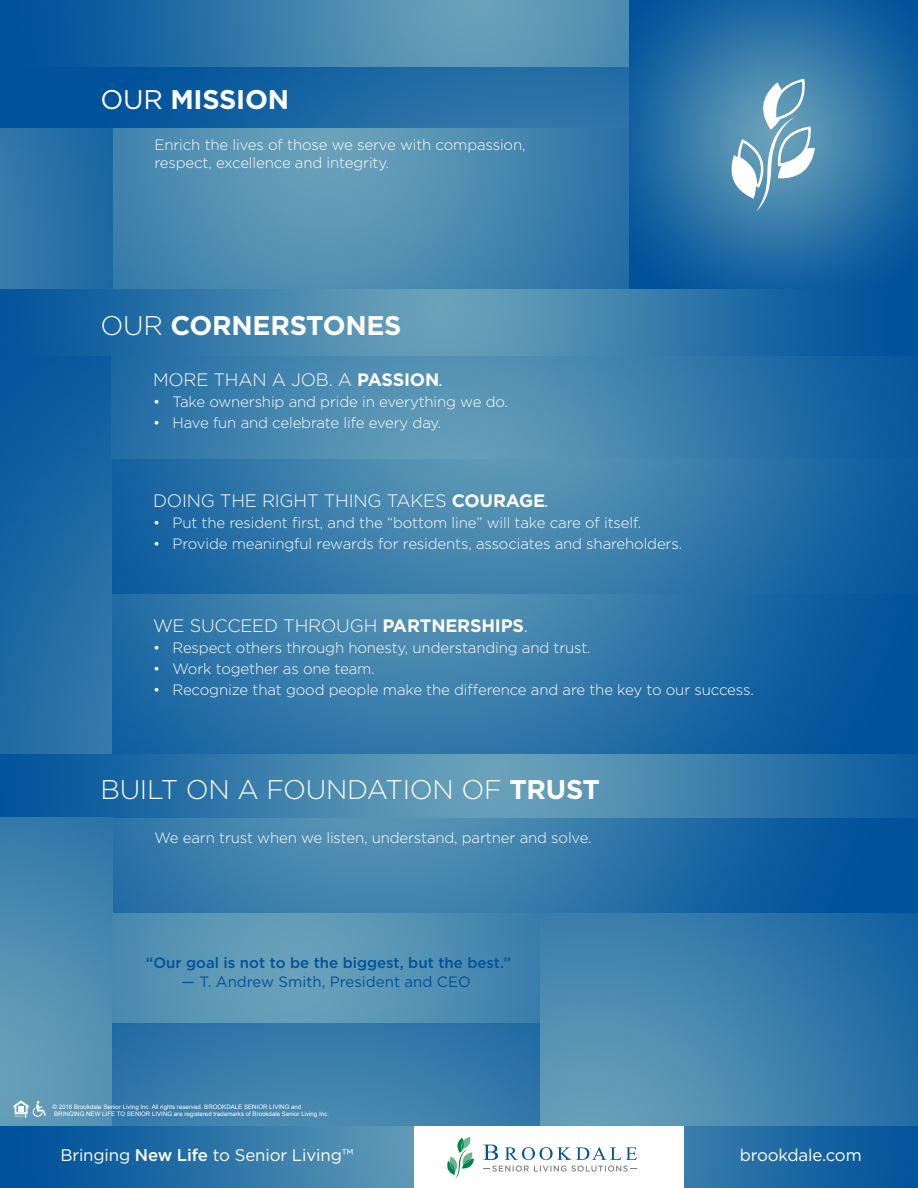
<style>
.page{position:relative;width:918px;height:1188px;background:#fff}
.page>*{position:absolute;margin:0;border:0;box-sizing:border-box;transform-origin:0 0}
.t1{font:700 27px "Gotham";letter-spacing:-.01em;color:#fffefa}
.t2{font:300 27px "Gotham";letter-spacing:-.01em;color:#fffefa}
.t3{font:300 18px "Gotham";letter-spacing:-.01em;color:#fffefa}
.t4{font:16.8px "Gotham";letter-spacing:-.01em;color:#fffefa}
.t5{font:300 15px/18px "Gotham";letter-spacing:-.01em;color:#fffefa}
.t6{font:500 15px "Gotham";color:#01529a}
.t7{font:15px "Gotham";color:#01529a}
.t8{font:6.15px/7.4px "Arial";color:#fff}
.s1{font-weight:400}
.s2{font-weight:300}
.s3{font-weight:700}
.s4{font-weight:400;font-style:italic}
.s5{font-weight:500}
</style>
<div class="page">
<img style="left:112px;top:818px;width:806px;height:95px">
<img style="left:0;top:288px;width:918px;height:68px">
<img style="left:111px;top:594px;width:807px;height:161px">
<img style="left:0;top:127px;width:113px;height:161px">
<img style="left:0;top:0;width:630px;height:67px">
<img style="left:113px;top:127px;width:517px;height:161px">
<img style="left:111px;top:459px;width:807px;height:135px">
<img style="left:0;top:356px;width:111px;height:399px">
<img style="left:0;top:755px;width:918px;height:63px">
<img style="left:111px;top:356px;width:807px;height:103px">
<img style="left:0;top:817px;width:112px;height:309px">
<img style="left:540px;top:913px;width:378px;height:213px">
<img style="left:112px;top:913px;width:428px;height:111px">
<img style="left:112px;top:1024px;width:428px;height:102px">
<img style="left:0;top:67px;width:630px;height:60px">
<img style="left:0;top:1126px;width:918px;height:62px">
<div style="left:414px;top:1126px;width:270px;height:62px;background:#fff"></div>
<svg style="left:483px;top:1166px;width:154px;height:6px"></svg>
<svg style="left:483px;top:1145px;width:15px;height:15px"></svg>
<svg style="left:505px;top:1147px;width:132px;height:13px"></svg>
<svg style="left:447px;top:1137px;width:27px;height:42px"></svg>
<img style="left:630px;top:0;width:288px;height:288px">
<svg style="left:732px;top:79px;width:83px;height:132px"></svg>
<svg style="left:13px;top:1100px;width:33px;height:17px"></svg>
<p class="t1" style="left:100px;top:81px;width:190px"><span class="s1">OUR</span> MISSION</p>
<p class="t5" style="left:154px;top:135px;width:373px">Enrich the lives of those we serve with compassion, respect, excellence and integrity.</p>
<p class="t1" style="left:100px;top:308px;width:303px"><span class="s2">OUR</span> CORNERSTONES</p>
<p class="t3" style="left:153px;top:368px;width:292px">MORE THAN A JOB. A <span class="s3">PASSION</span><span class="s4">.</span></p>
<p class="t5" style="left:153px;top:392px;width:357px">• Take ownership and pride in everything we do.</p>
<p class="t5" style="left:153px;top:413px;width:290px">• Have fun and celebrate life every day.</p>
<p class="t3" style="left:153px;top:490px;width:398px">DOING THE RIGHT THING TAKES <span class="s3">COURAGE</span><span class="s4">.</span></p>
<p class="t5" style="left:153px;top:514px;width:490px">• Put the resident first, and the “bottom line” will take care of itself.</p>
<p class="t5" style="left:153px;top:535px;width:531px">• Provide meaningful rewards for residents, associates and shareholders.</p>
<p class="t3" style="left:153px;top:614px;width:377px">WE SUCCEED THROUGH <span class="s3">PARTNERSHIPS</span>.</p>
<p class="t5" style="left:153px;top:638px;width:439px">• Respect others through honesty, understanding and trust.</p>
<p class="t5" style="left:153px;top:659px;width:223px">• Work together as one team.</p>
<p class="t5" style="left:153px;top:680px;width:602px">• Recognize that good people make the difference and are the key to our success.</p>
<p class="t2" style="left:100px;top:772px;width:501px">BUILT ON A FOUNDATION OF <span class="s3">TRUST</span></p>
<p class="t5" style="left:154px;top:829px;width:439px">We earn trust when we listen, understand, partner and solve.</p>
<p class="t6" style="left:146px;top:953px;width:367px">“Our goal is not to be the biggest, but the best.”</p>
<p class="t7" style="left:182px;top:972px;width:291px">— T. Andrew Smith, President and CEO</p>
<p class="t8" style="left:52px;top:1103px;width:278px">© 2016 Brookdale Senior Living Inc. All rights reserved. BROOKDALE SENIOR LIVING and<br>BRINGING NEW LIFE TO SENIOR LIVING are registered trademarks of Brookdale Senior Living Inc.</p>
<p class="t4" style="left:60px;top:1145px;width:295px">Bringing <span class="s5">New Life</span> to Senior Living™</p>
<p class="t4" style="left:740px;top:1145px;width:123px">brookdale.com</p>
</div>
